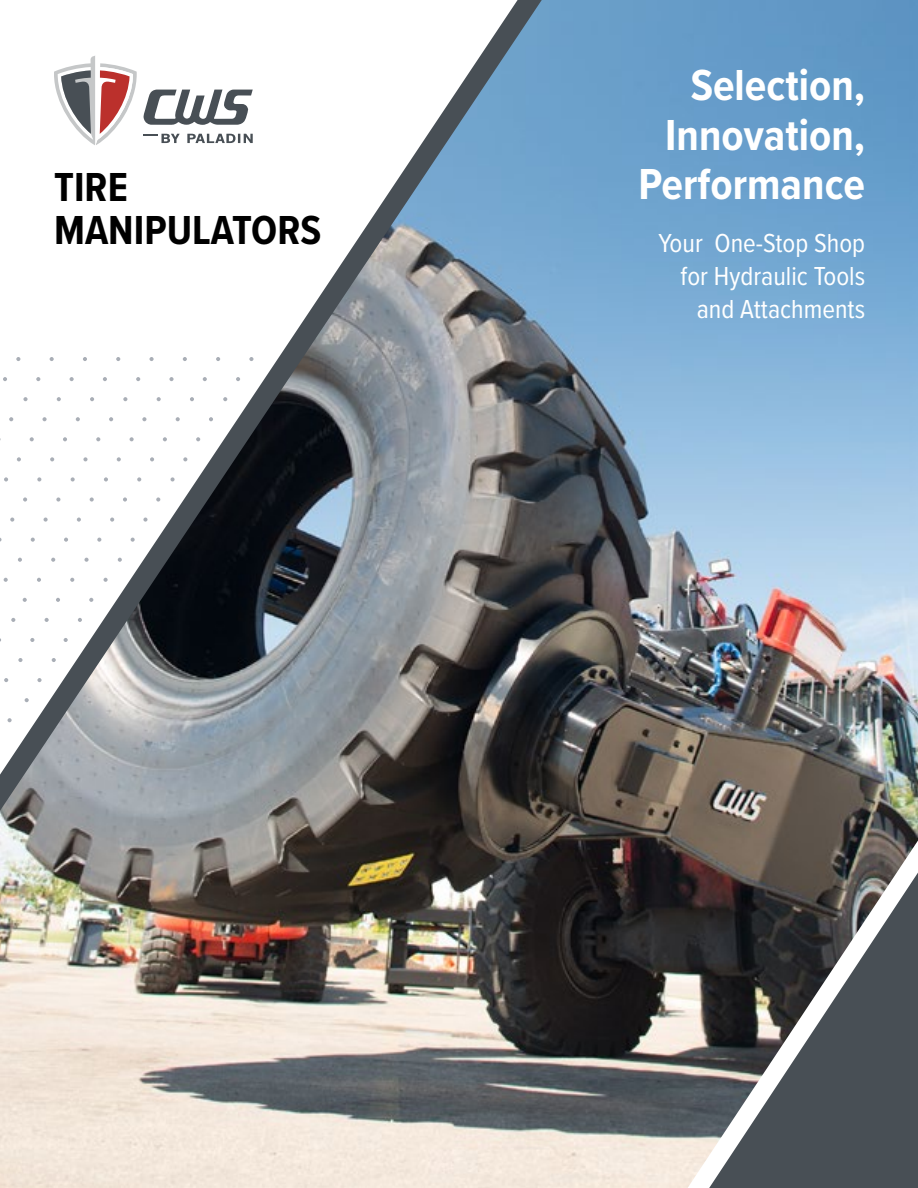
<style>
.page{position:relative;width:918px;height:1188px;background:#fff}
.page>*{position:absolute;margin:0;border:0;box-sizing:border-box;transform-origin:0 0}
.t1{font:700 45px/49.5px "Proxima Nova Cond";color:#fff;text-align:right}
.t2{font:700 42px/43.5px "Proxima Nova Cond";color:#000}
.t3{font:27px/33px "Proxima Nova Cond";color:#fff;text-align:right}
</style>
<div class="page">
<img style="left:0;top:0;width:918px;height:1188px">
<svg style="left:688px;top:841px;width:230px;height:347px;background:#726a66"></svg>
<svg style="left:709px;top:873px;width:209px;height:315px;background:#56585b"></svg>
<svg style="left:0;top:0;width:542px;height:811px"></svg>
<svg style="left:3px;top:377px;width:4px;height:4px"></svg>
<svg style="left:36px;top:377px;width:4px;height:4px"></svg>
<svg style="left:70px;top:377px;width:4px;height:4px"></svg>
<svg style="left:103px;top:377px;width:4px;height:4px"></svg>
<svg style="left:136px;top:377px;width:4px;height:4px"></svg>
<svg style="left:169px;top:377px;width:5px;height:4px"></svg>
<svg style="left:203px;top:377px;width:4px;height:4px"></svg>
<svg style="left:236px;top:377px;width:4px;height:4px"></svg>
<svg style="left:16px;top:357px;width:4px;height:4px"></svg>
<svg style="left:50px;top:357px;width:4px;height:4px"></svg>
<svg style="left:83px;top:357px;width:4px;height:4px"></svg>
<svg style="left:116px;top:357px;width:4px;height:4px"></svg>
<svg style="left:150px;top:357px;width:4px;height:4px"></svg>
<svg style="left:183px;top:357px;width:4px;height:4px"></svg>
<svg style="left:216px;top:357px;width:4px;height:4px"></svg>
<svg style="left:249px;top:357px;width:4px;height:4px"></svg>
<svg style="left:9px;top:417px;width:4px;height:4px"></svg>
<svg style="left:42px;top:417px;width:5px;height:4px"></svg>
<svg style="left:76px;top:417px;width:4px;height:4px"></svg>
<svg style="left:109px;top:417px;width:4px;height:4px"></svg>
<svg style="left:142px;top:417px;width:4px;height:4px"></svg>
<svg style="left:176px;top:417px;width:4px;height:4px"></svg>
<svg style="left:209px;top:417px;width:4px;height:4px"></svg>
<svg style="left:30px;top:437px;width:4px;height:4px"></svg>
<svg style="left:63px;top:437px;width:4px;height:4px"></svg>
<svg style="left:96px;top:437px;width:4px;height:4px"></svg>
<svg style="left:130px;top:437px;width:4px;height:4px"></svg>
<svg style="left:163px;top:437px;width:4px;height:4px"></svg>
<svg style="left:196px;top:437px;width:4px;height:4px"></svg>
<svg style="left:17px;top:457px;width:4px;height:4px"></svg>
<svg style="left:50px;top:457px;width:4px;height:4px"></svg>
<svg style="left:83px;top:457px;width:5px;height:4px"></svg>
<svg style="left:117px;top:457px;width:4px;height:4px"></svg>
<svg style="left:150px;top:457px;width:4px;height:4px"></svg>
<svg style="left:183px;top:457px;width:4px;height:4px"></svg>
<svg style="left:4px;top:477px;width:4px;height:4px"></svg>
<svg style="left:37px;top:477px;width:4px;height:4px"></svg>
<svg style="left:71px;top:477px;width:4px;height:4px"></svg>
<svg style="left:104px;top:477px;width:4px;height:4px"></svg>
<svg style="left:137px;top:477px;width:4px;height:4px"></svg>
<svg style="left:170px;top:477px;width:5px;height:4px"></svg>
<svg style="left:23px;top:497px;width:4px;height:5px"></svg>
<svg style="left:56px;top:497px;width:4px;height:5px"></svg>
<svg style="left:90px;top:497px;width:4px;height:5px"></svg>
<svg style="left:123px;top:497px;width:4px;height:5px"></svg>
<svg style="left:156px;top:497px;width:4px;height:5px"></svg>
<svg style="left:10px;top:518px;width:4px;height:4px"></svg>
<svg style="left:44px;top:518px;width:4px;height:4px"></svg>
<svg style="left:77px;top:518px;width:4px;height:4px"></svg>
<svg style="left:110px;top:518px;width:4px;height:4px"></svg>
<svg style="left:143px;top:518px;width:5px;height:4px"></svg>
<svg style="left:31px;top:538px;width:4px;height:4px"></svg>
<svg style="left:64px;top:538px;width:4px;height:4px"></svg>
<svg style="left:97px;top:538px;width:4px;height:4px"></svg>
<svg style="left:131px;top:538px;width:4px;height:4px"></svg>
<svg style="left:18px;top:558px;width:4px;height:4px"></svg>
<svg style="left:51px;top:558px;width:4px;height:4px"></svg>
<svg style="left:84px;top:558px;width:5px;height:4px"></svg>
<svg style="left:118px;top:558px;width:4px;height:4px"></svg>
<svg style="left:4px;top:578px;width:4px;height:4px"></svg>
<svg style="left:37px;top:578px;width:4px;height:4px"></svg>
<svg style="left:70px;top:578px;width:4px;height:4px"></svg>
<svg style="left:104px;top:578px;width:4px;height:4px"></svg>
<svg style="left:23px;top:598px;width:4px;height:4px"></svg>
<svg style="left:56px;top:598px;width:4px;height:4px"></svg>
<svg style="left:89px;top:598px;width:4px;height:4px"></svg>
<svg style="left:11px;top:618px;width:4px;height:4px"></svg>
<svg style="left:45px;top:618px;width:4px;height:4px"></svg>
<svg style="left:78px;top:618px;width:4px;height:4px"></svg>
<svg style="left:18px;top:658px;width:5px;height:4px"></svg>
<svg style="left:52px;top:658px;width:4px;height:4px"></svg>
<svg style="left:4px;top:678px;width:4px;height:4px"></svg>
<svg style="left:37px;top:678px;width:5px;height:4px"></svg>
<svg style="left:25px;top:698px;width:4px;height:4px"></svg>
<svg style="left:8px;top:718px;width:4px;height:4px"></svg>
<svg style="left:30px;top:638px;width:4px;height:4px"></svg>
<svg style="left:64px;top:638px;width:4px;height:4px"></svg>
<svg style="left:23px;top:397px;width:5px;height:4px"></svg>
<svg style="left:57px;top:397px;width:4px;height:4px"></svg>
<svg style="left:90px;top:397px;width:4px;height:4px"></svg>
<svg style="left:123px;top:397px;width:4px;height:4px"></svg>
<svg style="left:157px;top:397px;width:4px;height:4px"></svg>
<svg style="left:190px;top:397px;width:4px;height:4px"></svg>
<svg style="left:223px;top:397px;width:4px;height:4px"></svg>
<svg style="left:144px;top:134px;width:109px;height:9px"></svg>
<svg style="left:54px;top:56px;width:83px;height:90px"></svg>
<svg style="left:144px;top:90px;width:109px;height:35px"></svg>
<h2 class="t2" style="left:54px;top:164px;width:269px">TIRE<br>MANIPULATORS</h2>
<h1 class="t1" style="left:638px;top:60px;width:228px">Selection,<br>Innovation,<br>Performance</h1>
<p class="t3" style="left:659px;top:226px;width:208px">Your One-Stop Shop for Hydraulic Tools and Attachments</p>
</div>
